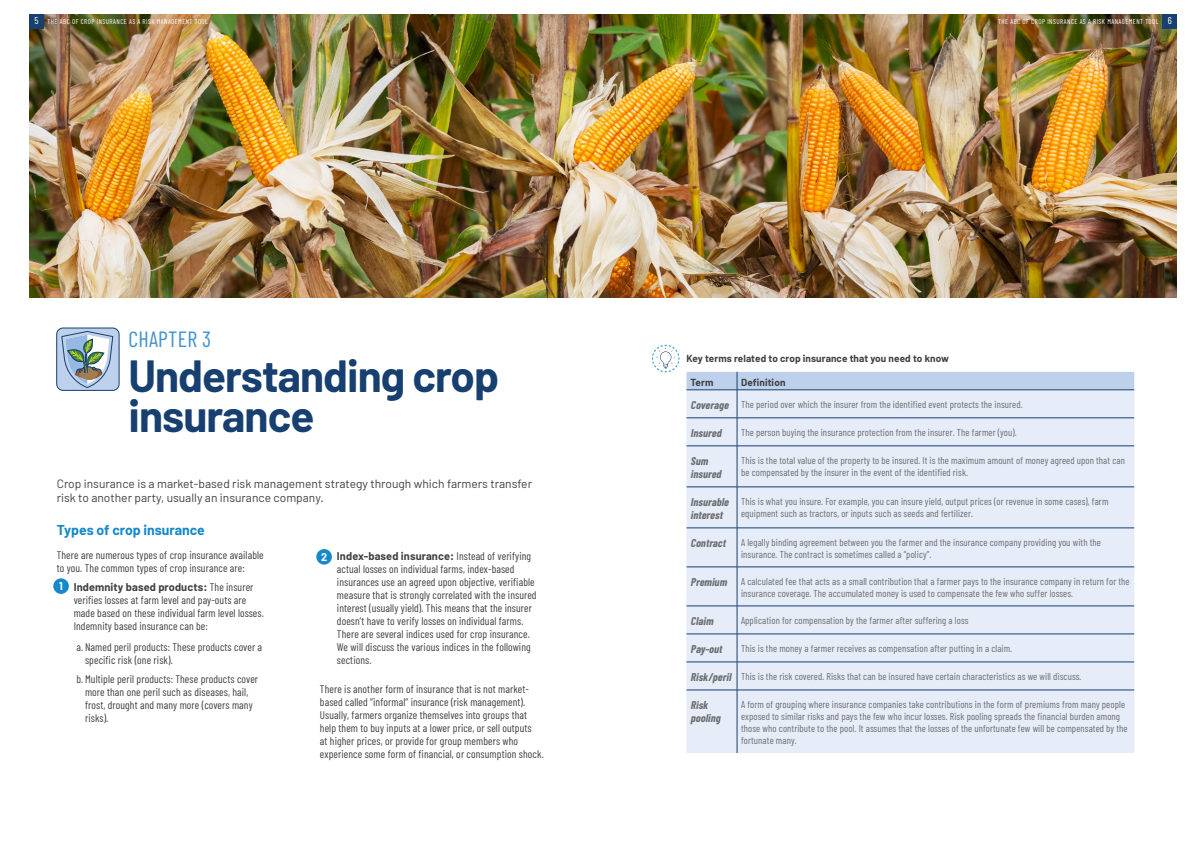
<style>
.page{position:relative;width:1191px;height:842px;background:#fff}
.page>*{position:absolute;margin:0;border:0;box-sizing:border-box;transform-origin:0 0}
.t1{font:700 44px/40px "Barlow";letter-spacing:-.02em;color:#173f6f}
.t2{font:22px "Barlow Condensed";letter-spacing:.01em;color:#3f91cf}
.t3{font:700 14px "Barlow";color:#1689ca}
.t4{font:12px/14px "Barlow";color:#414042}
.t5{font:11px/13px "Barlow Condensed";letter-spacing:.01em;color:#414042}
.t6{font:700 11px "Barlow";letter-spacing:.01em;color:#414042}
.t7{font:italic 700 11px/13px "Barlow Condensed";color:#6d6e71}
.t8{font:700 11px "Barlow";color:#fff}
.t9{font:10px/12px "Barlow Condensed";letter-spacing:.01em;color:#6d6e71}
.t10{font:700 10px "Barlow";letter-spacing:.01em;color:#414042}
.t11{font:10px "Barlow Condensed";color:#fff}
.t12{font:7px "Barlow Condensed";letter-spacing:.06em;color:#fff}
.s1{font-size:10px}
.s2{font-family:"Barlow Condensed";font-weight:400}
.s3{color:#fff}
.s4{font-weight:700;font-style:italic;font-size:11px}
</style>
<div class="page">
<img style="left:29px;top:14px;width:1147px;height:284px">
<div style="left:686px;top:447px;width:448px;height:306px;background:#e6ecf8"></div>
<svg style="left:686px;top:372px;width:448px;height:74px;background:#d5dff0"></svg>
<hr style="left:686px;top:446px;width:51px;height:1px;background:#173f6f">
<hr style="left:737px;top:446px;width:397px;height:1px;background:#173f6f">
<hr style="left:737px;top:446px;width:1px;height:41px;background:#173f6f">
<hr style="left:686px;top:487px;width:51px;height:1px;background:#173f6f">
<hr style="left:737px;top:487px;width:397px;height:1px;background:#173f6f">
<hr style="left:737px;top:487px;width:1px;height:41px;background:#173f6f">
<hr style="left:686px;top:528px;width:51px;height:1px;background:#173f6f">
<hr style="left:737px;top:528px;width:397px;height:1px;background:#173f6f">
<hr style="left:737px;top:528px;width:1px;height:39px;background:#173f6f">
<hr style="left:686px;top:567px;width:51px;height:1px;background:#173f6f">
<hr style="left:737px;top:567px;width:397px;height:1px;background:#173f6f">
<hr style="left:737px;top:567px;width:1px;height:39px;background:#173f6f">
<hr style="left:686px;top:606px;width:51px;height:1px;background:#173f6f">
<hr style="left:737px;top:606px;width:397px;height:1px;background:#173f6f">
<hr style="left:686px;top:634px;width:51px;height:1px;background:#173f6f">
<hr style="left:737px;top:634px;width:397px;height:1px;background:#173f6f">
<hr style="left:686px;top:662px;width:51px;height:1px;background:#173f6f">
<hr style="left:737px;top:662px;width:397px;height:1px;background:#173f6f">
<svg style="left:737px;top:606px;width:1px;height:84px"></svg>
<hr style="left:686px;top:690px;width:51px;height:1px;background:#173f6f">
<hr style="left:737px;top:690px;width:397px;height:1px;background:#173f6f">
<hr style="left:737px;top:690px;width:1px;height:63px;background:#173f6f">
<div style="left:57px;top:328px;width:62px;height:62px;background:#bdd1ec;border-radius:6px"></div>
<div style="left:56px;top:328px;width:63px;height:63px;border:1px solid #173f6f;border-radius:6px"></div>
<svg style="left:61px;top:331px;width:52px;height:57px"></svg>
<svg style="left:652px;top:345px;width:27px;height:27px"></svg>
<div style="left:53px;top:578px;width:16px;height:16px;background:#1689ca;border-radius:50%"></div>
<div style="left:316px;top:549px;width:16px;height:16px;background:#1689ca;border-radius:50%"></div>
<div style="left:29px;top:14px;width:14px;height:15px;background:#173f6f"></div>
<div style="left:1162px;top:14px;width:14px;height:15px;background:#173f6f"></div>
<p class="t11" style="left:34px;top:14px;width:6px">5</p>
<p class="t12" style="left:48px;top:16px;width:162px">THE ABC OF CROP INSURANCE AS A RISK MANAGEMENT TOOL</p>
<p class="t12" style="left:998px;top:16px;width:175px">THE ABC OF CROP INSURANCE AS A RISK MANAGEMENT TOOL <span class="s1">6</span></p>
<h2 class="t2" style="left:128px;top:323px;width:84px">CHAPTER 3</h2>
<h1 class="t1" style="left:128px;top:355px;width:372px">Understanding crop insurance</h1>
<p class="t4" style="left:57px;top:476px;width:477px">Crop insurance is a market-based risk management strategy through which farmers transfer risk to another party, usually an insurance company.</p>
<h3 class="t3" style="left:57px;top:521px;width:150px">Types of crop insurance</h3>
<p class="t5" style="left:57px;top:548px;width:208px">There are numerous types of crop insurance available to you. The common types of crop insurance are:</p>
<p class="t6" style="left:74px;top:580px;width:181px">Indemnity based products: <span class="s2">The insurer</span></p>
<p class="t5" style="left:74px;top:593px;width:192px">verifies losses at farm level and pay-outs are made based on these individual farm level losses.<br>Indemnity based insurance can be:</p>
<p class="t5" style="left:85px;top:640px;width:179px;text-indent:-9px">a. Named peril products: These products cover a specific risk (one risk).</p>
<p class="t5" style="left:85px;top:672px;width:174px;text-indent:-9px">b. Multiple peril products: These products cover more than one peril such as diseases, hail, frost, drought and many more (covers many risks).</p>
<p class="t8" style="left:59px;top:579px;width:5px">1</p>
<p class="t6" style="left:321px;top:549px;width:211px"><span class="s3">2</span> Index-based insurance: <span class="s2">Instead of verifying</span></p>
<p class="t5" style="left:337px;top:562px;width:201px">actual losses on individual farms, index-based insurances use an agreed upon objective, verifiable measure that is strongly correlated with the insured interest (usually yield). This means that the insurer doesn’t have to verify losses on individual farms.<br>There are several indices used for crop insurance.<br>We will discuss the various indices in the following sections.</p>
<p class="t5" style="left:320px;top:682px;width:225px">There is another form of insurance that is not market&shy;based called “informal” insurance (risk management).<br>Usually, farmers organize themselves into groups that help them to buy inputs at a lower price, or sell outputs<br>at higher prices, or provide for group members who experience some form of financial, or consumption shock.</p>
<p class="t10" style="left:686px;top:352px;width:264px">Key terms related to crop insurance that you need to know</p>
<p class="t10" style="left:690px;top:376px;width:24px">Term</p>
<p class="t10" style="left:741px;top:376px;width:46px">Definition</p>
<p class="t9" style="left:690px;top:398px;width:333px"><span class="s4">Coverage</span> The period over which the insurer from the identified event protects the insured.</p>
<p class="t7" style="left:690px;top:426px;width:35px">Insured</p>
<p class="t9" style="left:741px;top:426px;width:277px">The person buying the insurance protection from the insurer. The farmer (you).</p>
<p class="t7" style="left:690px;top:454px;width:35px">Sum insured</p>
<p class="t9" style="left:741px;top:454px;width:385px">This is the total value of the property to be insured. It is the maximum amount of money agreed upon that can be compensated by the insurer in the event of the identified risk.</p>
<p class="t7" style="left:690px;top:495px;width:42px">Insurable interest</p>
<p class="t9" style="left:741px;top:495px;width:369px">This is what you insure. For example, you can insure yield, output prices (or revenue in some cases), farm equipment such as tractors, or inputs such as seeds and fertilizer.</p>
<p class="t9" style="left:741px;top:536px;width:361px;text-indent:-51px"><span class="s4">Contract</span> A legally binding agreement between you the farmer and the insurance company providing you with the insurance. The contract is sometimes called a “policy”.</p>
<p class="t9" style="left:741px;top:575px;width:390px;text-indent:-51px"><span class="s4">Premium</span> A calculated fee that acts as a small contribution that a farmer pays to the insurance company in return for the insurance coverage. The accumulated money is used to compensate the few who suffer losses.</p>
<p class="t7" style="left:690px;top:614px;width:27px">Claim</p>
<p class="t9" style="left:741px;top:614px;width:229px">Application for compensation by the farmer after suffering a loss</p>
<p class="t7" style="left:690px;top:642px;width:36px">Pay-out</p>
<p class="t9" style="left:741px;top:642px;width:273px">This is the money a farmer receives as compensation after putting in a claim.</p>
<p class="t9" style="left:690px;top:670px;width:392px"><span class="s4">Risk/peril</span> This is the risk covered. Risks that can be insured have certain characteristics as we will discuss.</p>
<p class="t7" style="left:690px;top:698px;width:34px">Risk pooling</p>
<p class="t9" style="left:741px;top:698px;width:388px">A form of grouping where insurance companies take contributions in the form of premiums from many people exposed to similar risks and pays the few who incur losses. Risk pooling spreads the financial burden among those who contribute to the pool. It assumes that the losses of the unfortunate few will be compensated by the fortunate many.</p>
</div>
